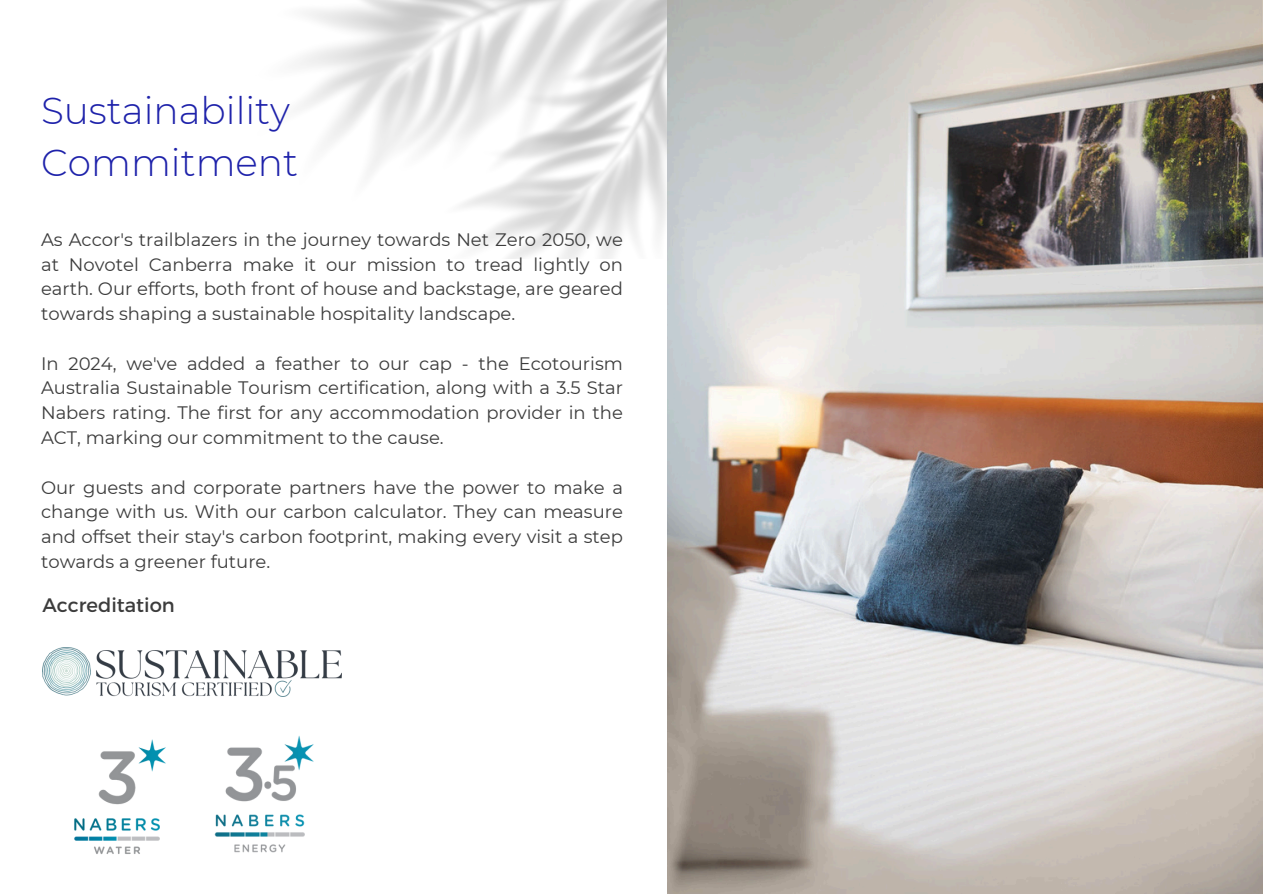
<style>
.page{position:relative;width:1263px;height:894px;background:#fff}
.page>*{position:absolute;margin:0;border:0;box-sizing:border-box;transform-origin:0 0}
.t1{font:300 37.5px/51.8px "Montserrat";color:#1e22aa}
.t2{font:19.5px "Montserrat";color:#3c3c3c}
.t3{font:18px/24.8px "Montserrat";color:#3c3c3c;text-align:justify}
</style>
<div class="page">
<img style="left:668px;top:0;width:595px;height:893px">
<img style="left:43px;top:647px;width:299px;height:49px">
<img style="left:214px;top:735px;width:100px;height:118px">
<img style="left:74px;top:739px;width:92px;height:115px">
<p class="t1" style="left:41px;top:84px;width:259px">Sustainability<br>Commitment</p>
<h1 class="t3" style="left:41px;top:227px;width:583px">As Accor's trailblazers in the journey towards Net Zero 2050, we at Novotel Canberra make it our mission to tread lightly on earth. Our efforts, both front of house and backstage, are geared towards shaping a sustainable hospitality landscape.</h1>
<p class="t3" style="left:41px;top:351px;width:583px">In 2024, we've added a feather to our cap - the Ecotourism Australia Sustainable Tourism certification, along with a 3.5 Star Nabers rating. The first for any accommodation provider in the ACT, marking our commitment to the cause.</p>
<p class="t3" style="left:41px;top:474px;width:583px">Our guests and corporate partners have the power to make a change with us. With our carbon calculator. They can measure and offset their stay's carbon footprint, making every visit a step towards a greener future.</p>
<p class="t2" style="left:43px;top:592px;width:134px">Accreditation</p>
</div>
